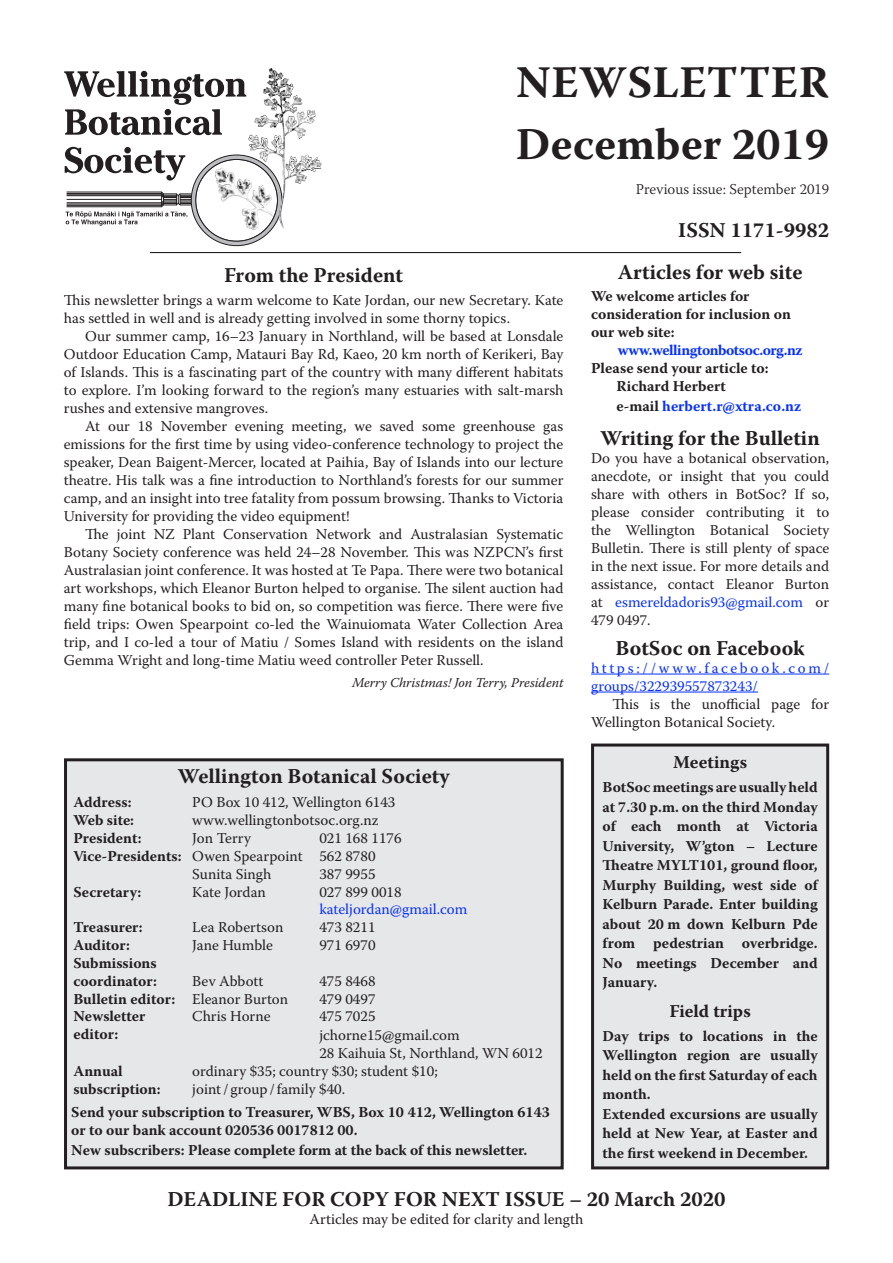
<style>
.page{position:relative;width:893px;height:1263px;background:#fff}
.page>*{position:absolute;margin:0;border:0;box-sizing:border-box;transform-origin:0 0}
.Body_first{font:700 45px "Warnock Pro";color:#231f20}
.Subhead_2{font:700 45px "Warnock Pro";letter-spacing:.015em;color:#231f20}
.Heading_1{font:700 21px "Warnock Pro";color:#231f20}
.Subhead_2-2{font:700 21px "Warnock Pro";color:#231f20}
.t1{font:700 18px "Warnock Pro";color:#231f20}
.Body_text{font:15px/18px "Warnock Pro";color:#231f20;text-align:justify}
.t2{font:700 15px/19.5px "Warnock Pro";color:#231f20}
.Body_first-2{font:15px/18px "Warnock Pro";color:#231f20}
.Body_first-3{font:15px/18px "Warnock Pro";color:#0831ff}
.t3{font:700 15px "Warnock Pro";letter-spacing:-.015em;color:#0831ff}
.Subhead_2-3{font:300 15px "Warnock Pro";color:#231f20}
.Author{font:italic 13.5px "Warnock Pro";color:#231f20}
.s1{color:#231f20}
.s2{color:#0831ff}
</style>
<div class="page">
<hr style="left:150px;top:252px;width:591px;height:1px;background:#070807">
<svg style="left:64px;top:71px;width:182px;height:64px"></svg>
<svg style="left:65px;top:147px;width:219px;height:100px"></svg>
<img style="left:282px;top:176px;width:25px;height:22px">
<img style="left:283px;top:171px;width:32px;height:5px">
<img style="left:283px;top:167px;width:25px;height:4px">
<img style="left:283px;top:163px;width:39px;height:4px">
<img style="left:260px;top:158px;width:60px;height:5px">
<img style="left:259px;top:154px;width:59px;height:4px">
<img style="left:249px;top:141px;width:36px;height:13px">
<img style="left:248px;top:136px;width:54px;height:5px">
<img style="left:249px;top:132px;width:56px;height:4px">
<img style="left:270px;top:127px;width:36px;height:5px">
<img style="left:256px;top:123px;width:56px;height:4px">
<img style="left:254px;top:118px;width:61px;height:5px">
<img style="left:260px;top:114px;width:56px;height:4px">
<img style="left:271px;top:110px;width:45px;height:4px">
<img style="left:266px;top:105px;width:44px;height:5px">
<img style="left:264px;top:97px;width:38px;height:8px">
<img style="left:263px;top:88px;width:30px;height:9px">
<img style="left:267px;top:83px;width:27px;height:5px">
<img style="left:267px;top:79px;width:22px;height:4px">
<img style="left:268px;top:68px;width:16px;height:11px">
<div style="left:593px;top:745px;width:235px;height:423px;background:#e6e7e9"></div>
<div style="left:591px;top:743px;width:238px;height:426px;border:3px solid #231f20"></div>
<div style="left:66px;top:760px;width:496px;height:408px;background:#e6e7e9"></div>
<div style="left:64px;top:758px;width:500px;height:411px;border:3px solid #231f20"></div>
<hr style="left:591px;top:674px;width:238px;height:1px;background:#0831ff">
<hr style="left:591px;top:692px;width:167px;height:1px;background:#0831ff">
<p class="Subhead_2" style="left:516px;top:55px;width:314px">NEWSLETTER</p>
<p class="Body_first" style="left:516px;top:118px;width:315px">December 2019</p>
<p class="Subhead_2-3" style="left:636px;top:180px;width:195px">Previous issue: September 2019</p>
<p class="Subhead_2-2" style="left:678px;top:217px;width:153px">ISSN 1171-9982</p>
<p class="Heading_1" style="left:224px;top:263px;width:180px">From the President</p>
<p class="Body_first-2" style="left:64px;top:290px;width:501px">This newsletter brings a warm welcome to Kate Jordan, our new Secretary. Kate has settled in well and is already getting involved in some thorny topics.</p>
<p class="Body_text" style="left:64px;top:326px;width:501px;text-indent:21px">Our summer camp, 16–23 January in Northland, will be based at Lonsdale Outdoor Education Camp, Matauri Bay Rd, Kaeo, 20 km north of Kerikeri, Bay of Islands. This is a fascinating part of the country with many different habitats to explore. I’m looking forward to the region’s many estuaries with salt-marsh rushes and extensive mangroves.</p>
<p class="Body_text" style="left:64px;top:416px;width:501px;text-indent:21px">At our 18 November evening meeting, we saved some greenhouse gas emissions for the first time by using video-conference technology to project the speaker, Dean Baigent-Mercer, located at Paihia, Bay of Islands into our lecture theatre. His talk was a fine introduction to Northland’s forests for our summer camp, and an insight into tree fatality from possum browsing. Thanks to Victoria University for providing the video equipment!</p>
<p class="Body_text" style="left:64px;top:524px;width:501px;text-indent:21px">The joint NZ Plant Conservation Network and Australasian Systematic Botany Society conference was held 24–28 November. This was NZPCN’s first Australasian joint conference. It was hosted at Te Papa. There were two botanical art workshops, which Eleanor Burton helped to organise. The silent auction had many fine botanical books to bid on, so competition was fierce. There were five field trips: Owen Spearpoint co-led the Wainuiomata Water Collection Area trip, and I co-led a tour of Matiu / Somes Island with residents on the island Gemma Wright and long-time Matiu weed controller Peter Russell.</p>
<p class="Author" style="left:352px;top:675px;width:213px">Merry Christmas! Jon Terry, President</p>
<p class="Heading_1" style="left:178px;top:764px;width:273px">Wellington Botanical Society</p>
<p class="t2" style="left:73px;top:792px;width:60px">Address:</p>
<p class="Body_text" style="left:192px;top:793px;width:205px">PO Box 10 412, Wellington 6143</p>
<p class="t2" style="left:73px;top:810px;width:62px">Web site:</p>
<p class="Body_text" style="left:192px;top:811px;width:188px">www.wellingtonbotsoc.org.nz</p>
<p class="t2" style="left:73px;top:828px;width:70px">President:</p>
<p class="Body_text" style="left:192px;top:829px;width:60px">Jon Terry</p>
<p class="Body_text" style="left:319px;top:829px;width:84px">021 168 1176</p>
<p class="t2" style="left:73px;top:846px;width:110px">Vice-Presidents:</p>
<p class="Body_text" style="left:192px;top:847px;width:112px">Owen Spearpoint</p>
<p class="Body_text" style="left:319px;top:847px;width:58px">562 8780</p>
<p class="Body_text" style="left:192px;top:864px;width:81px">Sunita Singh</p>
<p class="Body_text" style="left:319px;top:864px;width:58px">387 9955</p>
<p class="t2" style="left:73px;top:881px;width:70px">Secretary:</p>
<p class="Body_text" style="left:192px;top:882px;width:75px">Kate Jordan</p>
<p class="Body_text" style="left:319px;top:882px;width:84px">027 899 0018</p>
<p class="Body_first-3" style="left:319px;top:900px;width:150px">kateljordan@gmail.com</p>
<p class="t2" style="left:73px;top:917px;width:71px">Treasurer:</p>
<p class="Body_text" style="left:192px;top:918px;width:93px">Lea Robertson</p>
<p class="Body_text" style="left:319px;top:918px;width:58px">473 8211</p>
<p class="t2" style="left:73px;top:935px;width:58px">Auditor:</p>
<p class="Body_text" style="left:192px;top:936px;width:82px">Jane Humble</p>
<p class="Body_text" style="left:319px;top:936px;width:58px">971 6970</p>
<p class="t2" style="left:73px;top:954px;width:85px;line-height:18px">Submissions coordinator:</p>
<p class="Body_text" style="left:192px;top:972px;width:73px">Bev Abbott</p>
<p class="Body_text" style="left:319px;top:972px;width:58px">475 8468</p>
<p class="t2" style="left:73px;top:989px;width:103px">Bulletin editor:</p>
<p class="Body_text" style="left:192px;top:989px;width:97px">Eleanor Burton</p>
<p class="Body_text" style="left:319px;top:989px;width:58px">479 0497</p>
<p class="t2" style="left:73px;top:1007px;width:74px;line-height:18px">Newsletter editor:</p>
<p class="Body_text" style="left:192px;top:1007px;width:80px">Chris Horne</p>
<p class="Body_text" style="left:319px;top:1007px;width:58px">475 7025</p>
<p class="Body_text" style="left:319px;top:1026px;width:225px">jchorne15@gmail.com<br>28 Kaihuia St, Northland, WN 6012</p>
<p class="t2" style="left:73px;top:1062px;width:89px;line-height:18px">Annual subscription:</p>
<p class="Body_text" style="left:192px;top:1062px;width:247px">ordinary $35; country $30; student $10; joint/ group/family $40.</p>
<p class="t2" style="left:71px;top:1102px;width:480px;line-height:18px">Send your subscription to Treasurer, WBS, Box 10 412, Wellington 6143 or to our bank account 020536 0017812 00.</p>
<p class="t2" style="left:71px;top:1140px;width:458px">New subscribers: Please complete form at the back of this newsletter.</p>
<p class="Heading_1" style="left:618px;top:260px;width:186px">Articles for web site</p>
<p class="t2" style="left:591px;top:287px;width:201px;line-height:18px">We welcome articles for consideration for inclusion on our web site:</p>
<p class="t3" style="left:618px;top:341px;width:186px">www.wellingtonbotsoc.org.nz</p>
<p class="t2" style="left:591px;top:358px;width:179px">Please send your article to:</p>
<p class="t2" style="left:617px;top:376px;width:111px">Richard Herbert</p>
<p class="t3" style="left:617px;top:397px;width:186px"><span class="s1">e-mail</span> herbert.r@xtra.co.nz</p>
<p class="Heading_1" style="left:600px;top:426px;width:221px">Writing for the Bulletin</p>
<p class="Body_first-2" style="left:591px;top:449px;width:240px;text-align:justify">Do you have a botanical observation, anecdote, or insight that you could share with others in BotSoc? If so, please consider contributing it to the Wellington Botanical Society Bulletin. There is still plenty of space in the next issue. For more details and assistance, contact Eleanor Burton at <span class="s2">esmereldadoris93@gmail.com</span> or 479 0497.</p>
<p class="Heading_1" style="left:616px;top:635px;width:191px">BotSoc on Facebook</p>
<p class="Body_first-3" style="left:591px;top:658px;width:240px">https://www.facebook.com/ groups/322939557873243/</p>
<p class="Body_text" style="left:591px;top:694px;width:240px;text-indent:21px">This is the unofficial page for<br>Wellington Botanical Society.</p>
<p class="t1" style="left:673px;top:751px;width:76px">Meetings</p>
<p class="t2" style="left:603px;top:777px;width:217px;text-align:justify">BotSoc meetings are usually held at 7.30 p.m. on the third Monday of each month at Victoria University, W’gton – Lecture Theatre MYLT101, ground floor, Murphy Building, west side of Kelburn Parade. Enter building about 20 m down Kelburn Pde from pedestrian overbridge.<br>No meetings December and January.</p>
<p class="t1" style="left:669px;top:1000px;width:83px">Field trips</p>
<p class="t2" style="left:603px;top:1026px;width:217px;text-align:justify">Day trips to locations in the Wellington region are usually held on the first Saturday of each month.</p>
<p class="t2" style="left:603px;top:1104px;width:217px;text-align:justify">Extended excursions are usually held at New Year, at Easter and the first weekend in December.</p>
<p class="Heading_1" style="left:167px;top:1186px;width:559px">DEADLINE FOR COPY FOR NEXT ISSUE – 20 March 2020</p>
<p class="Body_first-2" style="left:310px;top:1210px;width:275px">Articles may be edited for clarity and length</p>
</div>
